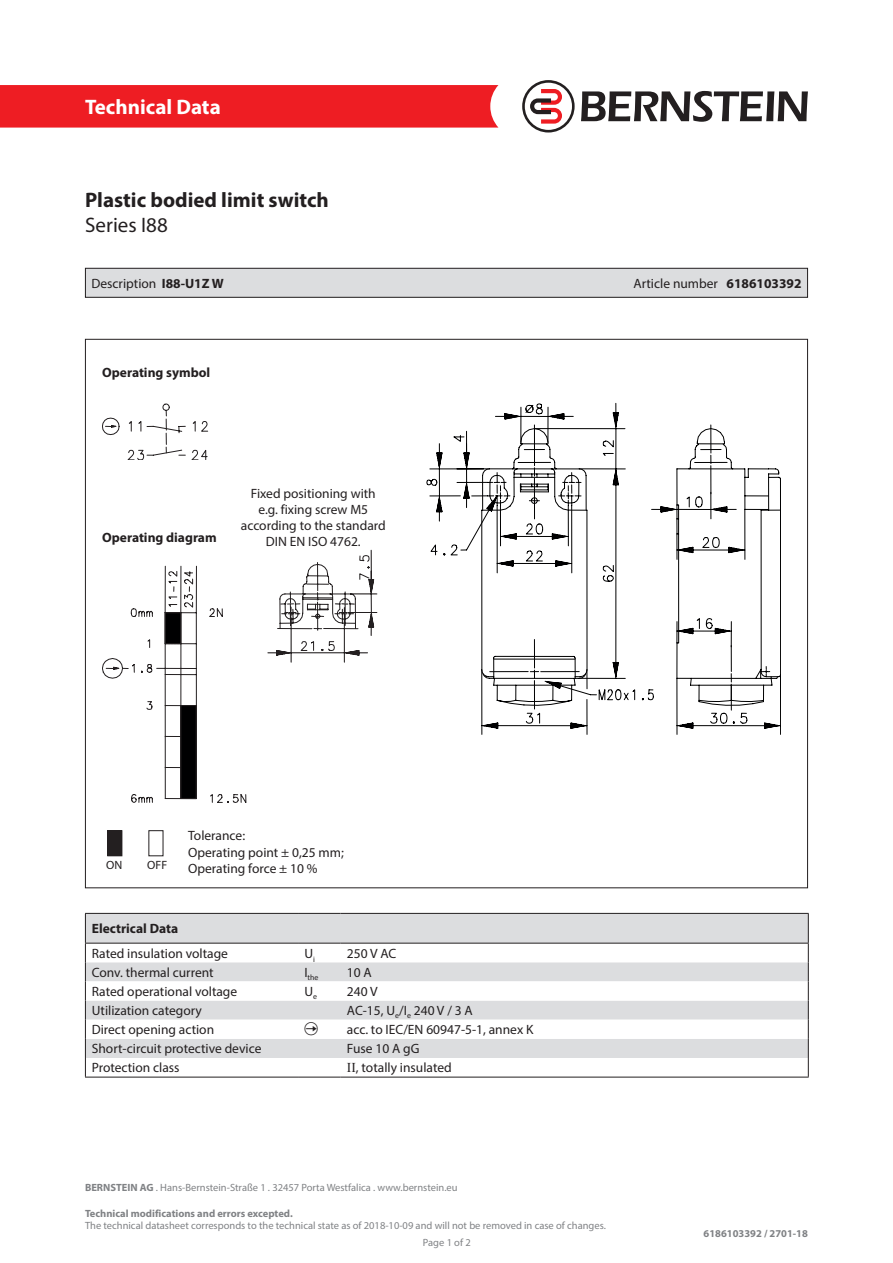
<style>
.page{position:relative;width:893px;height:1263px;background:#fff}
.page>*{position:absolute;margin:0;border:0;box-sizing:border-box;transform-origin:0 0}
.t1{font:700 21px "Myriad Pro";color:#231f20}
.t2{font:700 21px "Myriad Pro";color:#fff}
.t3{font:21px "Myriad Pro";color:#231f20}
.t4{font:13.5px/16.2px "Myriad Pro";color:#231f20}
.t5{font:700 13.5px "Myriad Pro";color:#231f20}
.t6{font:12px "Myriad Pro";color:#231f20}
.t7{font:10.5px/16.8px "Myriad Pro";color:#808285}
.t8{font:700 10.5px "Myriad Pro";color:#808285}
.t9{font:7.8px "Myriad Pro";color:#231f20}
.s1{font-weight:700}
.s2{font-family:"Times New Roman"}
</style>
<div class="page">
<div style="left:0;top:85px;width:498px;height:43px;background:#ee1d23"></div>
<svg style="left:581px;top:91px;width:227px;height:31px"></svg>
<svg style="left:522px;top:80px;width:53px;height:53px"></svg>
<svg style="left:102px;top:404px;width:106px;height:56px"></svg>
<svg style="left:426px;top:430px;width:355px;height:305px"></svg>
<svg style="left:482px;top:403px;width:298px;height:321px"></svg>
<svg style="left:481px;top:428px;width:300px;height:250px"></svg>
<svg style="left:102px;top:566px;width:144px;height:237px"></svg>
<div style="left:165px;top:612px;width:16px;height:32px;background:#000001;border:1px solid #231f20"></div>
<div style="left:181px;top:705px;width:16px;height:94px;background:#000001;border:1px solid #231f20"></div>
<svg style="left:267px;top:550px;width:110px;height:112px"></svg>
<div style="left:108px;top:831px;width:14px;height:25px;background:#231f20"></div>
<div style="left:107px;top:830px;width:15px;height:26px;border:1px solid #231f20"></div>
<hr style="left:85px;top:1077px;width:213px;height:1px;background:#231f20">
<hr style="left:298px;top:1077px;width:43px;height:1px;background:#231f20">
<hr style="left:341px;top:1077px;width:468px;height:1px;background:#231f20">
<hr style="left:85px;top:913px;width:213px;height:1px;background:#231f20">
<hr style="left:298px;top:913px;width:43px;height:1px;background:#231f20">
<hr style="left:341px;top:913px;width:468px;height:1px;background:#231f20">
<div style="left:85px;top:268px;width:722px;height:29px;background:#dcdddf"></div>
<div style="left:85px;top:268px;width:723px;height:30px;border:1px solid #231f20"></div>
<svg style="left:85px;top:914px;width:724px;height:163px"></svg>
<h1 class="t2" style="left:85px;top:93px;width:137px">Technical Data</h1>
<h1 class="t1" style="left:85px;top:186px;width:245px">Plastic bodied limit switch</h1>
<h1 class="t3" style="left:85px;top:212px;width:84px">Series I88</h1>
<p class="t4" style="left:91px;top:275px;width:134px">Description <span class="s1">I88-U1Z W</span></p>
<p class="t4" style="left:633px;top:275px;width:170px">Article number <span class="s1">6186103392</span></p>
<p class="t5" style="left:102px;top:364px;width:110px">Operating symbol</p>
<p class="t5" style="left:102px;top:528px;width:116px">Operating diagram</p>
<p class="t4" style="left:241px;top:485px;width:146px;text-align:center">Fixed positioning with e.g. fixing screw M5 according to the standard<br>DIN EN ISO 4762.</p>
<p class="t4" style="left:188px;top:827px;width:157px">Tolerance:<br>Operating point ± 0,25 mm;</p>
<p class="t6" style="left:106px;top:858px;width:18px">ON</p>
<p class="t6" style="left:147px;top:858px;width:21px">OFF</p>
<p class="t4" style="left:188px;top:860px;width:131px">Operating force ± 10 %</p>
<p class="t5" style="left:92px;top:920px;width:88px">Electrical Data</p>
<p class="t4" style="left:92px;top:945px;width:138px">Rated insulation voltage</p>
<p class="t4" style="left:304px;top:945px;width:12px">U<sub>i</sub></p>
<p class="t4" style="left:347px;top:945px;width:51px">250 V AC</p>
<p class="t4" style="left:92px;top:964px;width:123px">Conv. thermal current</p>
<p class="t9" style="left:304px;top:972px;width:16px"><sup>I</sup>the</p>
<p class="t4" style="left:347px;top:964px;width:26px">10 A</p>
<p class="t4" style="left:92px;top:983px;width:147px">Rated operational voltage</p>
<p class="t4" style="left:304px;top:983px;width:14px">U<sub>e</sub></p>
<p class="t4" style="left:347px;top:983px;width:32px">240 V</p>
<p class="t4" style="left:92px;top:1002px;width:112px">Utilization category</p>
<p class="t4" style="left:347px;top:1002px;width:127px">AC-15, U<sub>e</sub>/I<sub>e</sub> 240 V / 3 A</p>
<p class="t4" style="left:92px;top:1021px;width:124px">Direct opening action</p>
<p class="t4" style="left:347px;top:1021px;width:188px">acc. to IEC/EN 60947-5-1, annex K</p>
<p class="t4" style="left:92px;top:1040px;width:171px">Short-circuit protective device</p>
<p class="t4" style="left:347px;top:1040px;width:74px">Fuse 10 A gG</p>
<p class="t4" style="left:92px;top:1059px;width:89px">Protection class</p>
<p class="t4" style="left:347px;top:1059px;width:106px"><span class="s2">II</span>, totally insulated</p>
<p class="t7" style="left:85px;top:1179px;width:374px"><span class="s1">BERNSTEIN AG</span> . Hans-Bernstein-Straße 1 . 32457 Porta Westfalica . www.bernstein.eu</p>
<p class="t8" style="left:85px;top:1206px;width:209px">Technical modifications and errors excepted.</p>
<p class="t7" style="left:423px;top:1217px;width:184px;text-indent:-338px">The technical datasheet corresponds to the technical state as of 2018-10-09 and will not be removed in case of changes.<br>Page 1 of 2</p>
<p class="t8" style="left:704px;top:1227px;width:106px">6186103392 / 2701-18</p>
</div>
